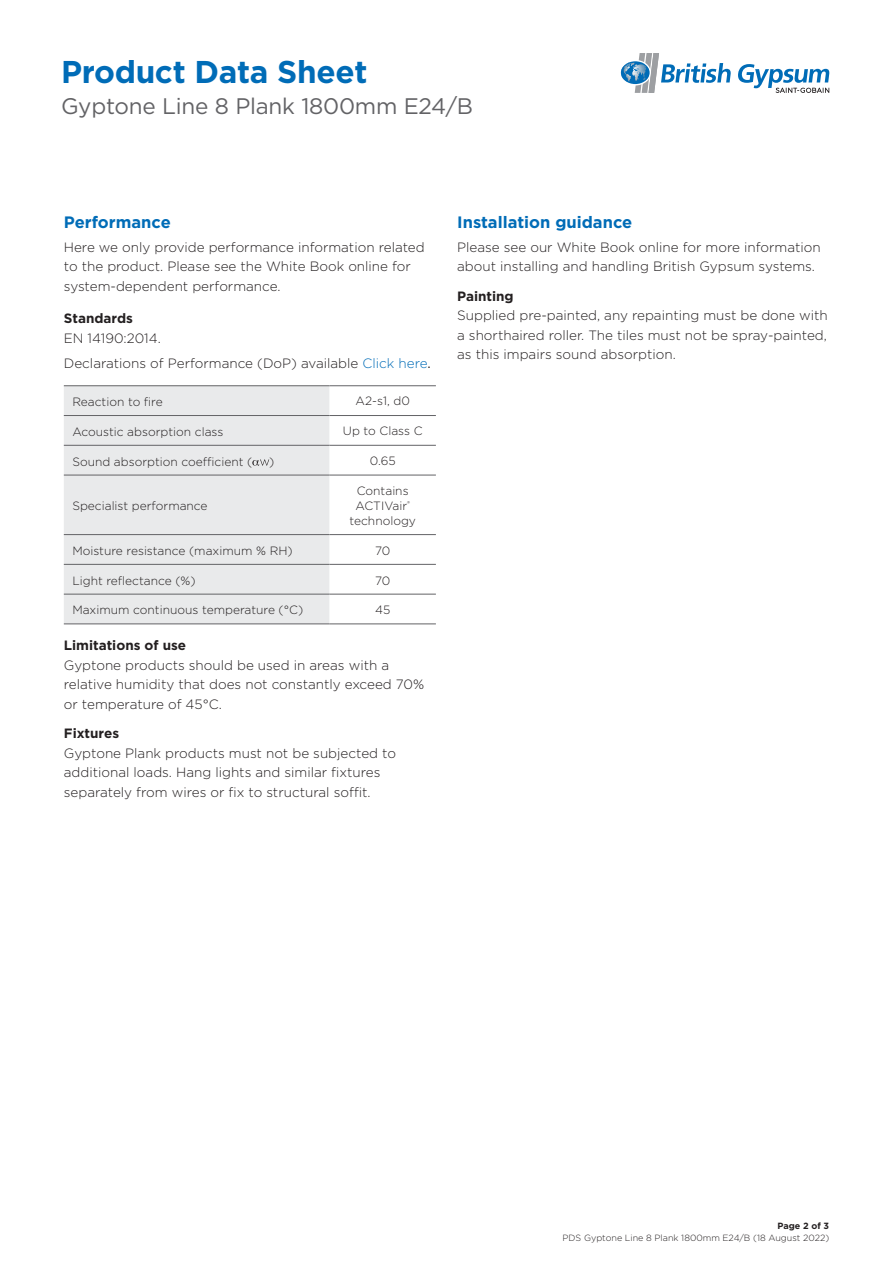
<style>
.page{position:relative;width:893px;height:1263px;background:#fff}
.page>*{position:absolute;margin:0;border:0;box-sizing:border-box;transform-origin:0 0}
.t1{font:700 31.5px "Gotham";letter-spacing:-.01em;color:#006cb7}
.t2{font:22.5px "Gotham";letter-spacing:-.01em;color:#636366}
.t3{font:700 16.5px "Gotham";color:#006cb7}
.t4{font:300 13.5px/19.5px "Gotham";color:#231f20}
.t5{font:700 13.5px "Gotham";color:#231f20}
.t6{font:300 12px/15px "Gotham";color:#231f20;text-align:center}
.t7{font:300 9px "Gotham";color:#231f20}
.t8{font:700 9px "Gotham";color:#231f20}
.s1{color:#006cb7}
.s2{font-weight:400}
</style>
<div class="page">
<svg style="left:738px;top:64px;width:92px;height:29px"></svg>
<svg style="left:621px;top:53px;width:110px;height:40px"></svg>
<div style="left:64px;top:386px;width:266px;height:237px;background:#e9eaeb"></div>
<svg style="left:330px;top:386px;width:106px;height:208px"></svg>
<hr style="left:64px;top:385px;width:266px;height:1px;background:#636366">
<hr style="left:330px;top:385px;width:106px;height:1px;background:#636366">
<hr style="left:64px;top:415px;width:266px;height:1px;background:#636366">
<hr style="left:64px;top:445px;width:266px;height:1px;background:#636366">
<hr style="left:64px;top:475px;width:266px;height:1px;background:#636366">
<hr style="left:64px;top:534px;width:266px;height:1px;background:#636366">
<hr style="left:330px;top:415px;width:106px;height:1px;background:#636366">
<hr style="left:330px;top:445px;width:106px;height:1px;background:#636366">
<hr style="left:330px;top:475px;width:106px;height:1px;background:#636366">
<hr style="left:330px;top:534px;width:106px;height:1px;background:#636366">
<hr style="left:64px;top:564px;width:266px;height:1px;background:#636366">
<hr style="left:64px;top:594px;width:266px;height:1px;background:#636366">
<hr style="left:64px;top:623px;width:266px;height:1px;background:#636366">
<hr style="left:330px;top:564px;width:106px;height:1px;background:#636366">
<hr style="left:330px;top:594px;width:106px;height:1px;background:#636366">
<hr style="left:330px;top:623px;width:106px;height:1px;background:#636366">
<svg style="left:252px;top:459px;width:17px;height:7px"></svg>
<h1 class="t1" style="left:61px;top:51px;width:308px">Product Data Sheet</h1>
<h2 class="t2" style="left:61px;top:92px;width:414px">Gyptone Line 8 Plank 1800mm E24/B</h2>
<p class="t3" style="left:64px;top:211px;width:108px">Performance</p>
<p class="t4" style="left:64px;top:237px;width:362px">Here we only provide performance information related to the product. Please see the White Book online for system-dependent performance.</p>
<p class="t5" style="left:64px;top:309px;width:71px">Standards</p>
<p class="t4" style="left:64px;top:328px;width:99px">EN 14190:2014.</p>
<p class="t4" style="left:64px;top:353px;width:369px">Declarations of Performance (DoP) available <span class="s1">Click here</span><span class="s2">.</span></p>
<p class="t6" style="left:72px;top:394px;width:92px">Reaction to fire</p>
<p class="t6" style="left:356px;top:393px;width:56px">A2-s1, d0</p>
<p class="t6" style="left:72px;top:424px;width:153px">Acoustic absorption class</p>
<p class="t6" style="left:343px;top:423px;width:81px">Up to Class C</p>
<p class="t6" style="left:72px;top:453px;width:181px">Sound absorption coefficient (</p>
<p class="t6" style="left:269px;top:453px;width:7px">)</p>
<p class="t6" style="left:370px;top:453px;width:28px">0.65</p>
<p class="t6" style="left:72px;top:498px;width:137px">Specialist performance</p>
<p class="t6" style="left:349px;top:483px;width:68px">Contains<br>ACTIVair<sup>® </sup>technology</p>
<p class="t6" style="left:72px;top:543px;width:222px">Moisture resistance (maximum % RH)</p>
<p class="t6" style="left:375px;top:543px;width:17px">70</p>
<p class="t6" style="left:72px;top:572px;width:125px">Light reflectance (%)</p>
<p class="t6" style="left:375px;top:572px;width:17px">70</p>
<p class="t6" style="left:72px;top:602px;width:232px">Maximum continuous temperature (°C)</p>
<p class="t6" style="left:375px;top:602px;width:17px">45</p>
<p class="t5" style="left:64px;top:637px;width:124px">Limitations of use</p>
<p class="t4" style="left:64px;top:655px;width:362px">Gyptone products should be used in areas with a relative humidity that does not constantly exceed 70% or temperature of 45°C.</p>
<p class="t5" style="left:64px;top:724px;width:57px">Fixtures</p>
<p class="t4" style="left:64px;top:743px;width:334px">Gyptone Plank products must not be subjected to additional loads. Hang lights and similar fixtures separately from wires or fix to structural soffit.</p>
<p class="t3" style="left:457px;top:211px;width:177px">Installation guidance</p>
<p class="t4" style="left:457px;top:237px;width:365px">Please see our White Book online for more information about installing and handling British Gypsum systems.</p>
<p class="t5" style="left:457px;top:287px;width:58px">Painting</p>
<p class="t4" style="left:457px;top:305px;width:372px;text-align:justify">Supplied pre-painted, any repainting must be done with a shorthaired roller. The tiles must not be spray-painted, as this impairs sound absorption.</p>
<p class="t8" style="left:778px;top:1219px;width:53px">Page 2 of 3</p>
<p class="t7" style="left:563px;top:1232px;width:268px">PDS Gyptone Line 8 Plank 1800mm E24/B (18 August 2022)</p>
</div>
